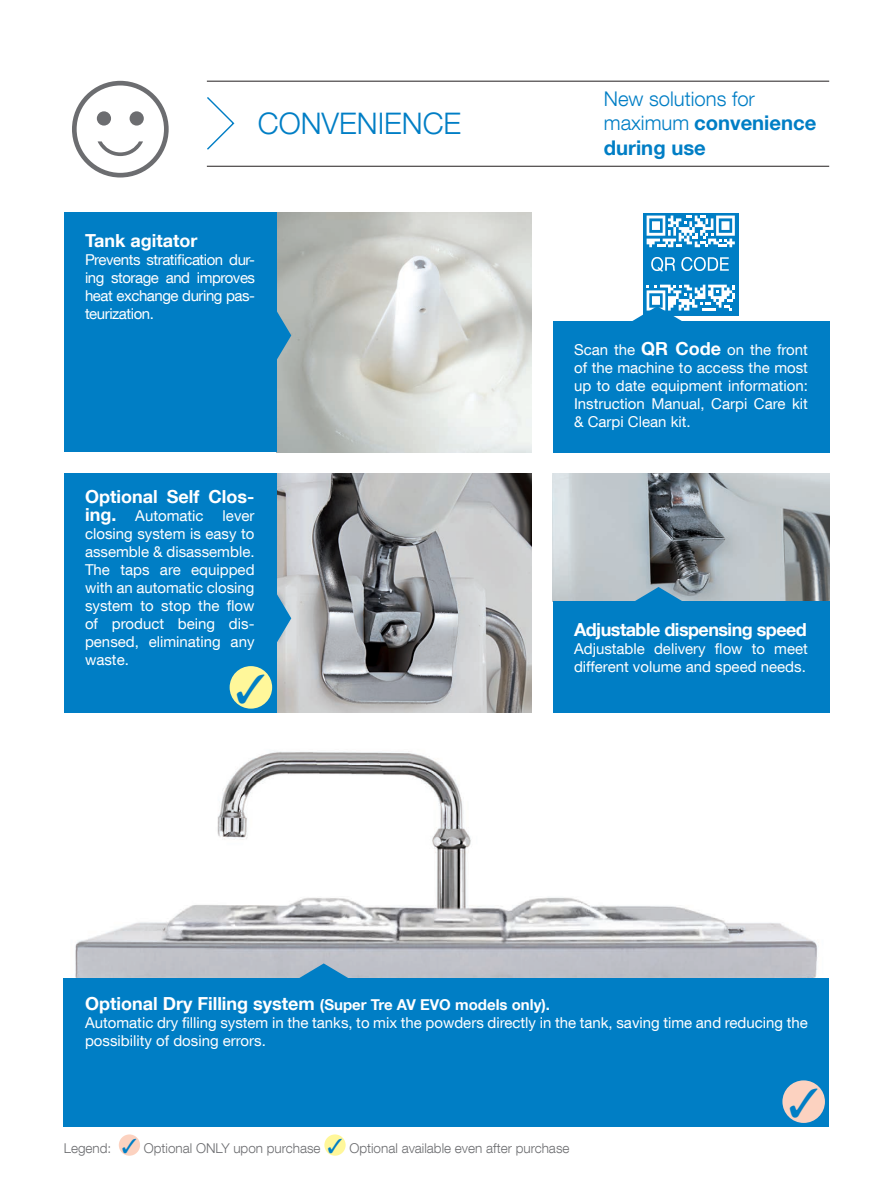
<style>
.page{position:relative;width:893px;height:1191px;background:#fff}
.page>*{position:absolute;margin:0;border:0;box-sizing:border-box;transform-origin:0 0}
.t1{font:300 29.7px "Helvetica Neue LT Com";color:#007ec5}
.t2{font:300 20.25px/24.3px "Helvetica Neue LT Com";color:#007ec5}
.t3{font:700 18px/18px "Helvetica Neue LT Com";color:#fff}
.t4{font:700 18px "Helvetica Neue LT Com";letter-spacing:-.03em;color:#fff}
.t5{font:15px/18px "Helvetica Neue LT Com";color:#fff;text-align:justify}
.t6{font:300 13.5px "Helvetica Neue LT Com";color:#6c6d70}
.s1{font-weight:700}
.s2{font-weight:700;font-size:18px}
.s3{color:#007ec5}
</style>
<div class="page">
<svg style="left:72px;top:81px;width:97px;height:96px"></svg>
<hr style="left:207px;top:81px;width:622px;height:1px;background:#231f20">
<hr style="left:207px;top:166px;width:622px;height:1px;background:#231f20">
<svg style="left:207px;top:97px;width:28px;height:53px"></svg>
<div style="left:119px;top:1134px;width:21px;height:21px;background:#fcd2c0;border-radius:50%"></div>
<div style="left:324px;top:1134px;width:22px;height:21px;background:#fff79a;border-radius:50%"></div>
<img style="left:75px;top:751px;width:744px;height:227px">
<svg style="left:299px;top:963px;width:50px;height:15px"></svg>
<div style="left:64px;top:978px;width:765px;height:149px;background:#007ec5"></div>
<div style="left:782px;top:1080px;width:43px;height:43px;background:#fcd2c0;border-radius:50%"></div>
<img style="left:553px;top:473px;width:276px;height:129px">
<div style="left:553px;top:602px;width:276px;height:111px;background:#007ec5"></div>
<img style="left:276px;top:213px;width:255px;height:239px">
<svg style="left:276px;top:310px;width:15px;height:50px"></svg>
<div style="left:64px;top:213px;width:212px;height:239px;background:#007ec5"></div>
<img style="left:276px;top:473px;width:255px;height:240px">
<svg style="left:276px;top:593px;width:15px;height:50px"></svg>
<div style="left:64px;top:473px;width:212px;height:240px;background:#007ec5"></div>
<svg style="left:634px;top:587px;width:49px;height:15px"></svg>
<div style="left:230px;top:666px;width:42px;height:42px;background:#fff79a;border-radius:50%"></div>
<div style="left:643px;top:213px;width:96px;height:102px;background:#007ec5"></div>
<svg style="left:647px;top:215px;width:88px;height:32px"></svg>
<svg style="left:651px;top:257px;width:24px;height:15px"></svg>
<svg style="left:681px;top:257px;width:48px;height:14px"></svg>
<div style="left:553px;top:321px;width:276px;height:131px;background:#007ec5"></div>
<svg style="left:632px;top:285px;width:103px;height:36px"></svg>
<h1 class="t1" style="left:258px;top:105px;width:205px">CONVENIENCE</h1>
<p class="t3" style="left:85px;top:231px;width:114px">Tank agitator</p>
<p class="t5" style="left:85px;top:250px;width:172px">Prevents stratification dur&shy;ing storage and improves heat exchange during pas&shy;teurization.</p>
<p class="t3" style="left:85px;top:487px;width:171px">Optional Self Clos&shy;ing.</p>
<p class="t5" style="left:85px;top:506px;width:171px;text-indent:138px">lever closing system is easy to assemble &amp; disassemble.<br>The taps are equipped with an automatic closing system to stop the flow of product being dis&shy;pensed, eliminating any waste.</p>
<p class="t5" style="left:135px;top:506px;width:70px">Automatic</p>
<h2 class="t2" style="left:604px;top:86px;width:214px">New solutions for maximum <span class="s1">convenience during use</span></h2>
<p class="t5" style="left:574px;top:340px;width:235px">Scan the <span class="s2">QR Code</span> on the front of the machine to access the most up to date equipment information:<br>Instruction Manual, Carpi Care kit &amp; Carpi Clean kit.</p>
<p class="t4" style="left:574px;top:618px;width:234px">Adjustable dispensing speed</p>
<p class="t5" style="left:574px;top:639px;width:235px">Adjustable delivery flow to meet different volume and speed needs.</p>
<p class="t5" style="left:85px;top:995px;width:724px;text-align:left"><span class="s2">Optional Dry Filling system</span> <span class="s1">(Super Tre AV EVO models only).<br></span>Automatic dry filling system in the tanks, to mix the powders directly in the tank, saving time and reducing the possibility of dosing errors.</p>
<p class="t6" style="left:64px;top:1139px;width:507px">Legend: <span class="s3">✓</span> Optional ONLY upon purchase <span class="s3">✓</span> Optional available even after purchase</p>
</div>
